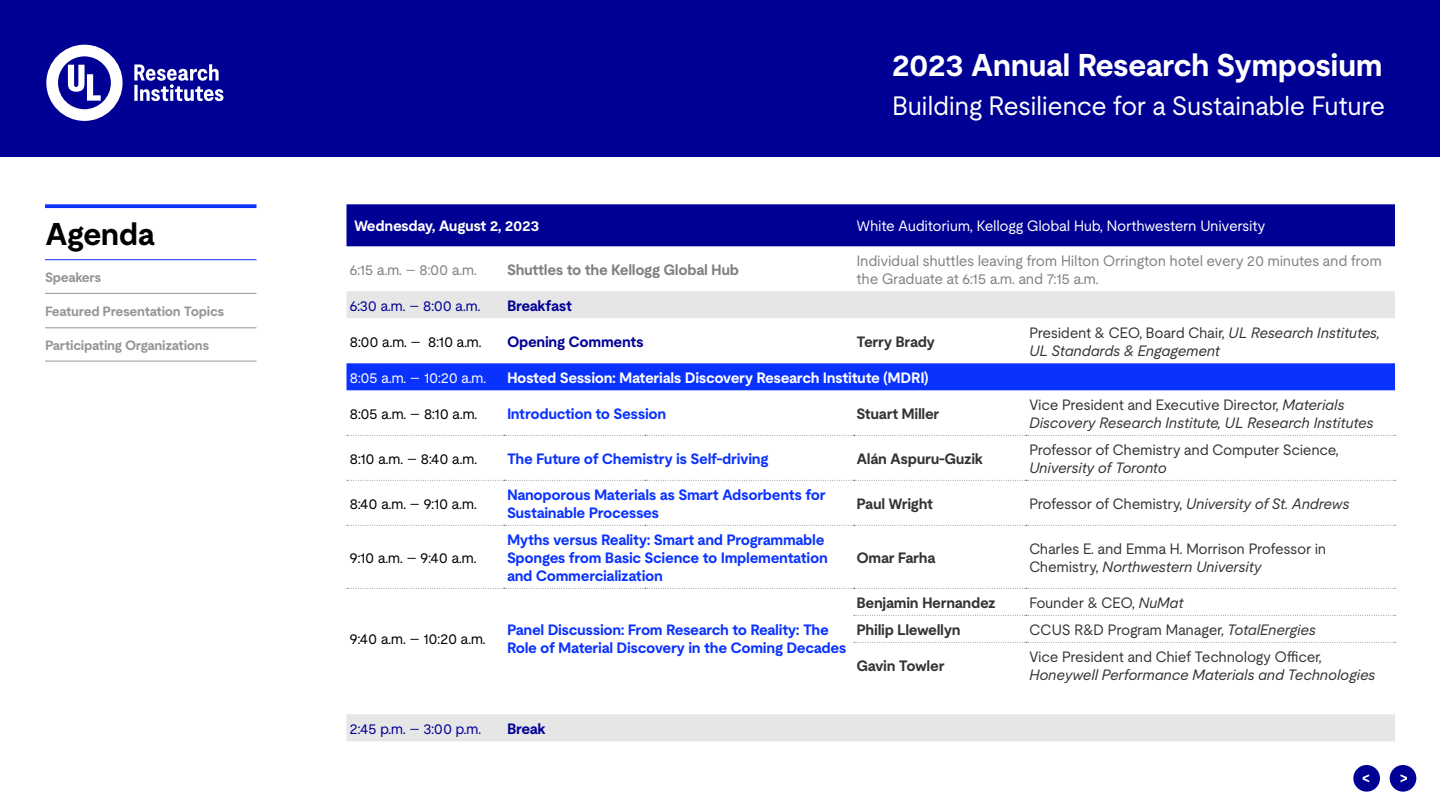
<style>
.page{position:relative;width:1440px;height:810px;background:#fff}
.page>*{position:absolute;margin:0;border:0;box-sizing:border-box;transform-origin:0 0}
.t1{font:700 31.5px "UL Moderat";letter-spacing:-.02em;color:#fff}
.t2{font:700 31.5px "UL Moderat";letter-spacing:-.02em;color:#000}
.t3{font:26.55px "UL Moderat";letter-spacing:-.02em;color:#fff}
.t4{font:700 15px/18px "UL Moderat";letter-spacing:-.02em;color:#0a32ff}
.t5{font:italic 15px/18px "UL Moderat";letter-spacing:-.02em;color:#333}
.t6{font:15px/18px "UL Moderat";letter-spacing:-.02em;color:#333}
.t7{font:15px/18px "UL Moderat";letter-spacing:-.02em;color:#808080}
.t8{font:15px "UL Moderat";letter-spacing:-.02em;color:#000}
.t9{font:700 15px "UL Moderat";letter-spacing:-.02em;color:#333}
.t10{font:700 15px "UL Moderat";letter-spacing:-.025em;color:#fff}
.t11{font:15px "UL Moderat";letter-spacing:-.02em;color:#fff}
.t12{font:15px "UL Moderat";letter-spacing:-.015em;color:#000095}
.t13{font:700 15px "UL Moderat";letter-spacing:-.02em;color:#808080}
.t14{font:700 15px "UL Moderat";letter-spacing:-.02em;color:#000095}
.t15{font:700 13.5px "UL Moderat";letter-spacing:-.02em;color:#939698}
.s1{font-style:normal}
.s2{font-style:italic}
</style>
<div class="page">
<div style="left:0;top:0;width:1440px;height:157px;background:#000095"></div>
<svg style="left:46px;top:45px;width:177px;height:76px"></svg>
<div style="left:346px;top:204px;width:1049px;height:42px;background:#000095"></div>
<svg style="left:346px;top:291px;width:1049px;height:450px"></svg>
<div style="left:346px;top:363px;width:1049px;height:27px;background:#0a32ff"></div>
<svg style="left:347px;top:435px;width:1049px;height:1px"></svg>
<svg style="left:347px;top:480px;width:1049px;height:1px"></svg>
<svg style="left:347px;top:525px;width:1049px;height:1px"></svg>
<svg style="left:347px;top:588px;width:1049px;height:1px"></svg>
<svg style="left:854px;top:615px;width:542px;height:1px"></svg>
<svg style="left:854px;top:642px;width:542px;height:1px"></svg>
<svg style="left:45px;top:204px;width:211px;height:4px"></svg>
<hr style="left:45px;top:260px;width:211px;height:1px;background:#0a32ff">
<hr style="left:45px;top:293px;width:211px;height:1px;background:#939698">
<hr style="left:45px;top:328px;width:211px;height:1px;background:#939698">
<hr style="left:45px;top:361px;width:211px;height:1px;background:#939698">
<div style="left:1390px;top:765px;width:26px;height:27px;background:#000095;border-radius:50%"></div>
<svg style="left:1400px;top:774px;width:7px;height:8px"></svg>
<div style="left:1353px;top:765px;width:27px;height:27px;background:#000095;border-radius:50%"></div>
<svg style="left:1363px;top:774px;width:6px;height:8px"></svg>
<p class="t2" style="left:45px;top:209px;width:111px">Agenda</p>
<p class="t15" style="left:45px;top:267px;width:58px">Speakers</p>
<p class="t15" style="left:45px;top:300px;width:181px">Featured Presentation Topics</p>
<p class="t15" style="left:45px;top:334px;width:166px">Participating Organizations</p>
<p class="t1" style="left:892px;top:40px;width:492px">2023 Annual Research Symposium</p>
<p class="t3" style="left:892px;top:85px;width:495px">Building Resilience for a Sustainable Future</p>
<p class="t10" style="left:354px;top:214px;width:187px">Wednesday, August 2, 2023</p>
<p class="t11" style="left:856px;top:214px;width:410px">White Auditorium, Kellogg Global Hub, Northwestern University</p>
<p class="t7" style="left:350px;top:260px;width:129px">6:15 a.m. – 8:00 a.m.</p>
<p class="t13" style="left:507px;top:258px;width:234px">Shuttles to the Kellogg Global Hub</p>
<p class="t7" style="left:856px;top:251px;width:527px">Individual shuttles leaving from Hilton Orrington hotel every 20 minutes and from the Graduate at 6:15 a.m. and 7:15 a.m.</p>
<p class="t12" style="left:350px;top:294px;width:133px">6:30 a.m. – 8:00 a.m.</p>
<p class="t14" style="left:507px;top:294px;width:67px">Breakfast</p>
<p class="t8" style="left:350px;top:330px;width:134px">8:00 a.m. – 8:10 a.m.</p>
<p class="t14" style="left:507px;top:330px;width:138px">Opening Comments</p>
<p class="t9" style="left:856px;top:330px;width:80px">Terry Brady</p>
<p class="t5" style="left:1029px;top:323px;width:353px"><span class="s1">President &amp; CEO, Board Chair,</span> UL Research Institutes,<br>UL Standards &amp; Engagement</p>
<p class="t11" style="left:350px;top:366px;width:139px">8:05 a.m. – 10:20 a.m.</p>
<p class="t10" style="left:507px;top:366px;width:423px">Hosted Session: Materials Discovery Research Institute (MDRI)</p>
<p class="t8" style="left:350px;top:402px;width:130px">8:05 a.m. – 8:10 a.m.</p>
<p class="t4" style="left:507px;top:404px;width:161px">Introduction to Session</p>
<p class="t9" style="left:856px;top:402px;width:84px">Stuart Miller</p>
<p class="t5" style="left:1029px;top:395px;width:346px"><span class="s1">Vice President and Executive Director,</span> Materials<br>Discovery Research Institute, UL Research Institutes</p>
<p class="t8" style="left:350px;top:447px;width:129px">8:10 a.m. – 8:40 a.m.</p>
<p class="t4" style="left:507px;top:449px;width:263px">The Future of Chemistry is Self-driving</p>
<p class="t9" style="left:856px;top:447px;width:128px">Alán Aspuru-Guzik</p>
<p class="t6" style="left:1029px;top:440px;width:311px">Professor of Chemistry and Computer Science,<br><span class="s2">University of Toronto</span></p>
<p class="t8" style="left:350px;top:492px;width:129px">8:40 a.m. – 9:10 a.m.</p>
<p class="t4" style="left:507px;top:485px;width:320px">Nanoporous Materials as Smart Adsorbents for<br>Sustainable Processes</p>
<p class="t9" style="left:856px;top:492px;width:78px">Paul Wright</p>
<p class="t5" style="left:1029px;top:494px;width:322px"><span class="s1">Professor of Chemistry,</span> University of St. Andrews</p>
<p class="t8" style="left:350px;top:546px;width:129px">9:10 a.m. – 9:40 a.m.</p>
<p class="t4" style="left:507px;top:530px;width:322px">Myths versus Reality: Smart and Programmable<br>Sponges from Basic Science to Implementation and Commercialization</p>
<p class="t9" style="left:856px;top:546px;width:80px">Omar Farha</p>
<p class="t6" style="left:1029px;top:539px;width:299px">Charles E. and Emma H. Morrison Professor in<br>Chemistry, <span class="s2">Northwestern University</span></p>
<p class="t8" style="left:350px;top:627px;width:138px">9:40 a.m. – 10:20 a.m.</p>
<p class="t4" style="left:507px;top:620px;width:341px">Panel Discussion: From Research to Reality: The<br>Role of Material Discovery in the Coming Decades</p>
<p class="t9" style="left:856px;top:591px;width:141px">Benjamin Hernandez</p>
<p class="t6" style="left:1029px;top:593px;width:156px">Founder &amp; CEO, <span class="s2">NuMat</span></p>
<p class="t9" style="left:856px;top:618px;width:106px">Philip Llewellyn</p>
<p class="t6" style="left:1029px;top:620px;width:289px">CCUS R&amp;D Program Manager, <span class="s2">TotalEnergies</span></p>
<p class="t9" style="left:856px;top:654px;width:90px">Gavin Towler</p>
<p class="t5" style="left:1029px;top:647px;width:348px"><span class="s1">Vice President and Chief Technology Officer,<br></span>Honeywell Performance Materials and Technologies</p>
<p class="t12" style="left:350px;top:717px;width:133px">2:45 p.m. – 3:00 p.m.</p>
<p class="t14" style="left:507px;top:717px;width:40px">Break</p>
</div>
